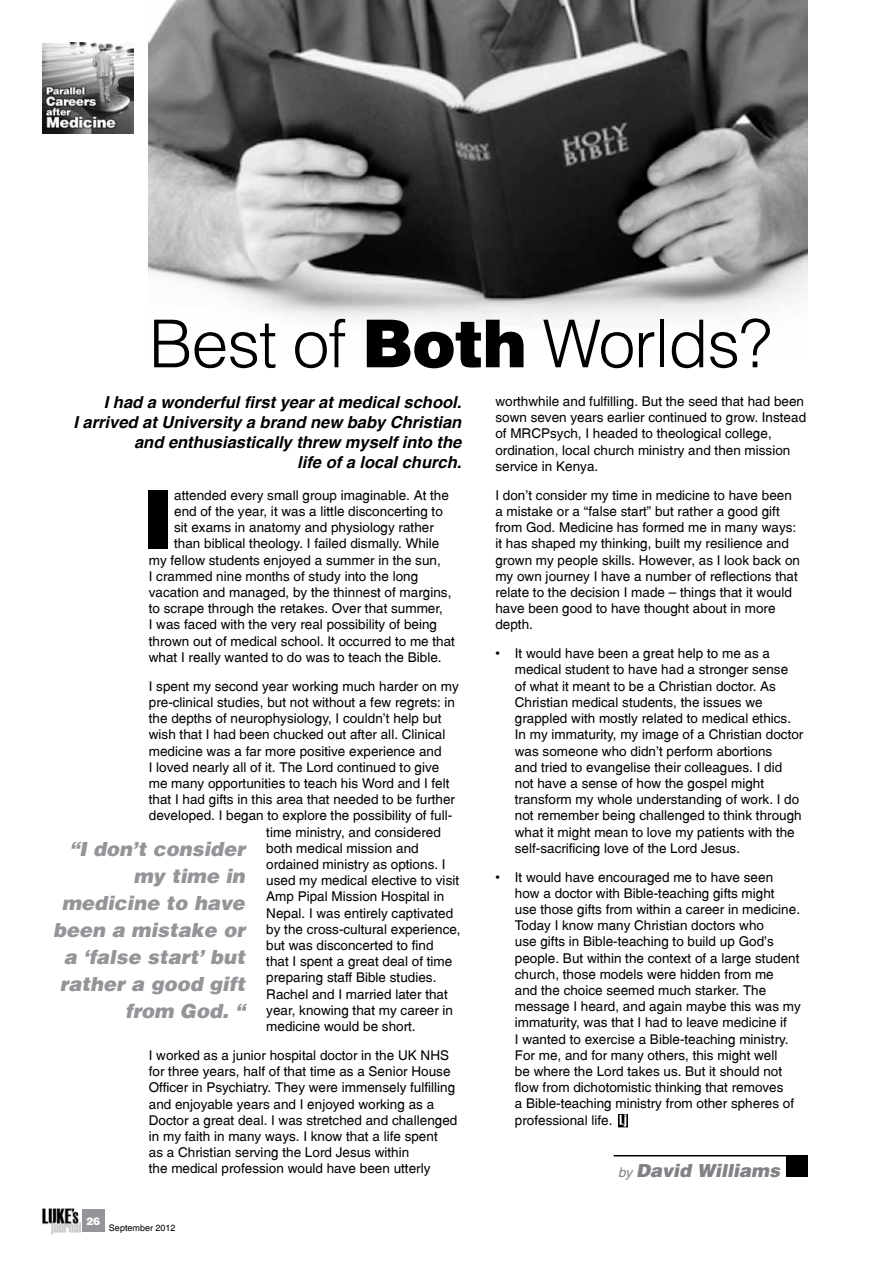
<style>
.page{position:relative;width:893px;height:1263px;background:#fff}
.page>*{position:absolute;margin:0;border:0;box-sizing:border-box;transform-origin:0 0}
.t1{font:80.85px "Switzerland Black Plain";color:#000}
.t2{font:66px "Switzerland Light Plain";letter-spacing:-.02em;color:#000}
.t3{font:italic 900 19.5px/27px "Switzerland";color:#939598;text-align:right}
.t4{font:italic 900 18px "Switzerland";color:#808285}
.t5{font:italic 700 16.5px/19.8px "Switzerland";color:#000;text-align:right}
.t6{font:13.5px/16.2px "Switzerland Plain";color:#000}
.t7{font:10.5px "Switzerland Black Plain";color:#fff}
.t8{font:9px "Switzerland Plain";color:#000}
.s1{font-family:"Switzerland Black Plain"}
.s2{font-weight:400;font-size:13.5px}
</style>
<div class="page">
<img style="left:43px;top:1209px;width:38px;height:24px">
<div style="left:82px;top:1209px;width:23px;height:23px;background:#939598"></div>
<img style="left:149px;top:0;width:659px;height:319px">
<img style="left:43px;top:43px;width:90px;height:90px">
<hr style="left:614px;top:1155px;width:194px;height:1px;background:#000">
<div style="left:787px;top:1155px;width:21px;height:21px;background:#000"></div>
<img style="left:619px;top:1114px;width:9px;height:14px">
<h2 class="t2" style="left:149px;top:303px;width:624px">Best of <span class="s1">Both</span> Worlds?</h2>
<p class="t5" style="left:73px;top:392px;width:389px">I had a wonderful first year at medical school.<br>I arrived at University a brand new baby Christian and enthusiastically threw myself into the<br>life of a local church.</p>
<h1 class="t1" style="left:143px;top:466px;width:33px">I</h1>
<p class="t6" style="left:174px;top:487px;width:276px">attended every small group imaginable. At the</p>
<p class="t6" style="left:174px;top:503px;width:270px">end of the year, it was a little disconcerting to</p>
<p class="t6" style="left:174px;top:519px;width:261px">sit exams in anatomy and physiology rather</p>
<p class="t6" style="left:174px;top:535px;width:267px">than biblical theology. I failed dismally. While</p>
<p class="t6" style="left:149px;top:552px;width:293px">my fellow students enjoyed a summer in the sun,</p>
<p class="t6" style="left:149px;top:568px;width:271px">I crammed nine months of study into the long</p>
<p class="t6" style="left:149px;top:584px;width:304px">vacation and managed, by the thinnest of margins,</p>
<p class="t6" style="left:149px;top:600px;width:296px">to scrape through the retakes. Over that summer,</p>
<p class="t6" style="left:149px;top:616px;width:290px">I was faced with the very real possibility of being</p>
<p class="t6" style="left:149px;top:633px;width:308px">thrown out of medical school. It occurred to me that</p>
<p class="t6" style="left:149px;top:649px;width:294px">what I really wanted to do was to teach the Bible.</p>
<p class="t6" style="left:149px;top:678px;width:311px">I spent my second year working much harder on my</p>
<p class="t6" style="left:149px;top:694px;width:308px">pre-clinical studies, but not without a few regrets: in</p>
<p class="t6" style="left:149px;top:710px;width:294px">the depths of neurophysiology, I couldn’t help but</p>
<p class="t6" style="left:149px;top:726px;width:298px">wish that I had been chucked out after all. Clinical</p>
<p class="t6" style="left:149px;top:743px;width:294px">medicine was a far more positive experience and</p>
<p class="t6" style="left:149px;top:759px;width:292px">I loved nearly all of it. The Lord continued to give</p>
<p class="t6" style="left:149px;top:775px;width:302px">me many opportunities to teach his Word and I felt</p>
<p class="t6" style="left:149px;top:791px;width:308px">that I had gifts in this area that needed to be further</p>
<p class="t6" style="left:149px;top:807px;width:305px">developed. I began to explore the possibility of full-</p>
<p class="t6" style="left:266px;top:824px;width:176px">time ministry, and considered</p>
<p class="t6" style="left:266px;top:840px;width:154px">both medical mission and</p>
<p class="t6" style="left:266px;top:856px;width:181px">ordained ministry as options. I</p>
<p class="t6" style="left:266px;top:872px;width:194px">used my medical elective to visit</p>
<p class="t6" style="left:266px;top:888px;width:179px">Amp Pipal Mission Hospital in</p>
<p class="t6" style="left:266px;top:905px;width:188px">Nepal. I was entirely captivated</p>
<p class="t6" style="left:266px;top:921px;width:196px">by the cross-cultural experience,</p>
<p class="t6" style="left:266px;top:937px;width:169px">but was disconcerted to find</p>
<p class="t6" style="left:266px;top:953px;width:188px">that I spent a great deal of time</p>
<p class="t6" style="left:266px;top:969px;width:172px">preparing staff Bible studies.</p>
<p class="t6" style="left:266px;top:986px;width:183px">Rachel and I married later that</p>
<p class="t6" style="left:266px;top:1002px;width:188px">year, knowing that my career in</p>
<p class="t6" style="left:266px;top:1018px;width:151px">medicine would be short.</p>
<p class="t6" style="left:149px;top:1047px;width:310px">I worked as a junior hospital doctor in the UK NHS for three years, half of that time as a Senior House Officer in Psychiatry. They were immensely fulfilling and enjoyable years and I enjoyed working as a Doctor a great deal. I was stretched and challenged in my faith in many ways. I know that a life spent<br>as a Christian serving the Lord Jesus within<br>the medical profession would have been utterly</p>
<h3 class="t3" style="left:53px;top:835px;width:193px">“I don’t consider my time in medicine to have been a mistake or a ‘false start’ but rather a good gift from God. “</h3>
<p class="t7" style="left:86px;top:1214px;width:16px">26</p>
<p class="t8" style="left:109px;top:1222px;width:68px">September 2012</p>
<p class="t6" style="left:495px;top:393px;width:312px">worthwhile and fulfilling. But the seed that had been sown seven years earlier continued to grow. Instead of MRCPsych, I headed to theological college, ordination, local church ministry and then mission service in Kenya.</p>
<p class="t6" style="left:495px;top:487px;width:306px">I don’t consider my time in medicine to have been a mistake or a “false start” but rather a good gift from God. Medicine has formed me in many ways: it has shaped my thinking, built my resilience and grown my people skills. However, as I look back on my own journey I have a number of reflections that relate to the decision I made – things that it would have been good to have thought about in more depth.</p>
<p class="t6" style="left:515px;top:645px;width:290px;text-indent:-19px">• It would have been a great help to me as a medical student to have had a stronger sense<br>of what it meant to be a Christian doctor. As Christian medical students, the issues we grappled with mostly related to medical ethics.<br>In my immaturity, my image of a Christian doctor was someone who didn’t perform abortions<br>and tried to evangelise their colleagues. I did not have a sense of how the gospel might transform my whole understanding of work. I do not remember being challenged to think through what it might mean to love my patients with the self-sacrificing love of the Lord Jesus.</p>
<p class="t6" style="left:515px;top:869px;width:287px;text-indent:-19px">• It would have encouraged me to have seen how a doctor with Bible-teaching gifts might<br>use those gifts from within a career in medicine.<br>Today I know many Christian doctors who<br>use gifts in Bible-teaching to build up God’s people. But within the context of a large student church, those models were hidden from me<br>and the choice seemed much starker. The message I heard, and again maybe this was my immaturity, was that I had to leave medicine if<br>I wanted to exercise a Bible-teaching ministry.<br>For me, and for many others, this might well<br>be where the Lord takes us. But it should not flow from dichotomistic thinking that removes<br>a Bible-teaching ministry from other spheres of professional life.</p>
<h3 class="t4" style="left:618px;top:1159px;width:163px"><span class="s2">by</span> David Williams</h3>
</div>
